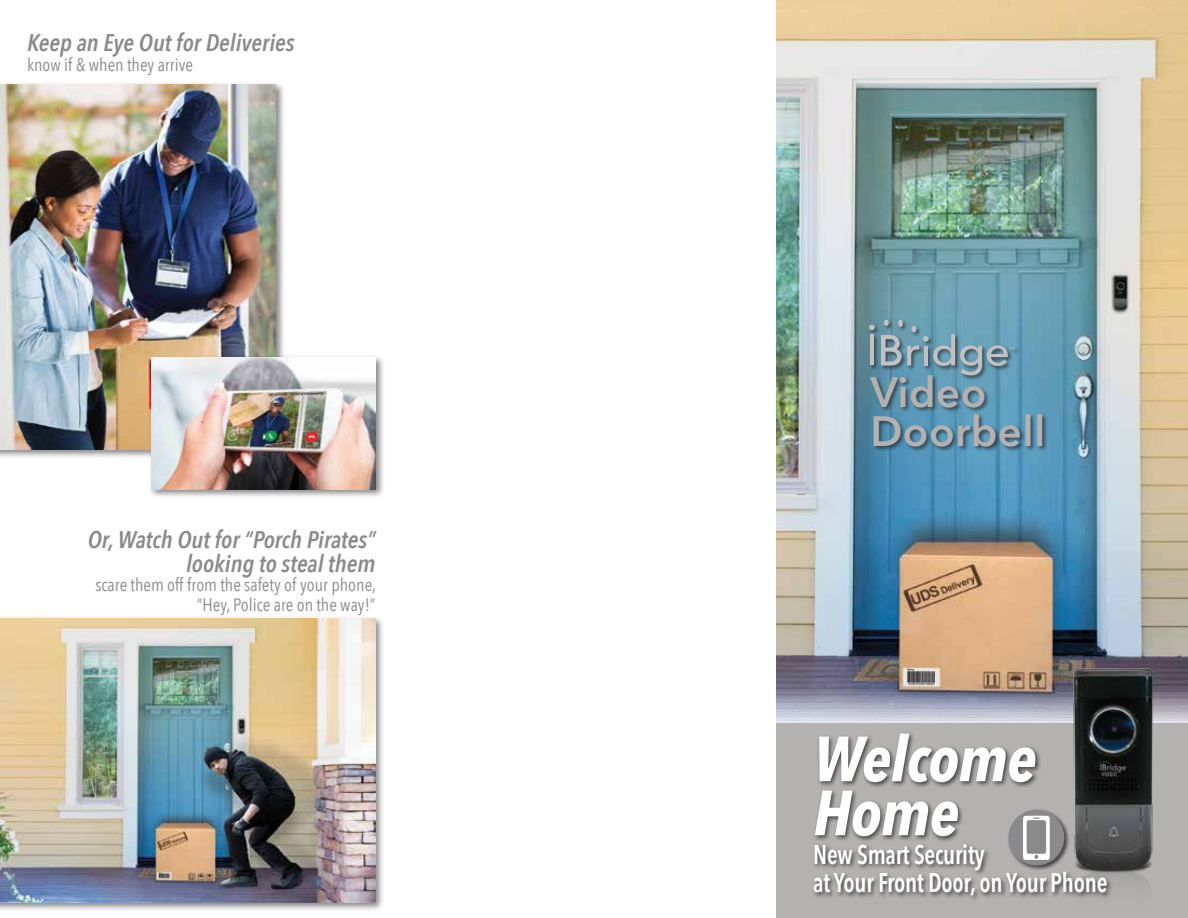
<style>
.page{position:relative;width:1188px;height:918px;background:#fff}
.page>*{position:absolute;margin:0;border:0;box-sizing:border-box;transform-origin:0 0}
.t1{font:italic 700 63px/54px "Avenir Next Condensed";letter-spacing:-.01em;color:#fff}
.t2{font:600 42px/39px "Avenir Next LT Pro";letter-spacing:.01em;color:#b3b2b1}
.t3{font:600 27px/28.5px "Avenir Next Condensed";letter-spacing:-.01em;color:#fff;scale:.89 1}
.t4{font:italic 600 24px/24px "Avenir Next Condensed";color:#8a8a8d;text-align:right}
.t5{font:18px/19.5px "Avenir Next Condensed";color:#8a8a8d;text-align:right}
</style>
<div class="page">
<img style="left:776px;top:0;width:412px;height:724px">
<div style="left:776px;top:724px;width:412px;height:194px;background:#b3b2b1"></div>
<div style="left:0;top:616px;width:385px;height:296px;background:#231f20;opacity:.55"></div>
<img style="left:0;top:619px;width:376px;height:283px">
<div style="left:0;top:82px;width:285px;height:377px;background:#231f20;opacity:.55"></div>
<img style="left:0;top:85px;width:276px;height:365px">
<div style="left:148px;top:354px;width:237px;height:145px;background:#231f20;opacity:.55"></div>
<img style="left:151px;top:357px;width:225px;height:133px">
<img style="left:1067px;top:661px;width:90px;height:223px">
<div style="left:868px;top:319px;width:153px;height:62px;background:#231f20;opacity:.65"></div>
<svg style="left:869px;top:320px;width:146px;height:55px;background:#739bab"></svg>
<div style="left:869px;top:375px;width:179px;height:77px;background:#231f20;opacity:.65"></div>
<div style="left:812px;top:731px;width:301px;height:171px;background:#231f20;opacity:.75"></div>
<div style="left:1007px;top:809px;width:63px;height:62px;background:#231f20;opacity:.75"></div>
<div style="left:1009px;top:810px;width:55px;height:55px;background:#8a8a8d;border-radius:50%"></div>
<svg style="left:1023px;top:816px;width:27px;height:44px"></svg>
<h3 class="t4" style="left:27px;top:31px;width:269px">Keep an Eye Out for Deliveries</h3>
<p class="t5" style="left:27px;top:54px;width:168px">know if &amp; when they arrive</p>
<h3 class="t4" style="left:88px;top:527px;width:289px">Or, Watch Out for “Porch Pirates” looking to steal them</h3>
<p class="t5" style="left:95px;top:574px;width:282px">scare them off from the safety of your phone, “Hey, Police are on the way!”</p>
<h2 class="t2" style="left:870px;top:373px;width:176px">Video<br>Doorbell</h2>
<h1 class="t1" style="left:813px;top:732px;width:225px">Welcome<br>Home</h1>
<h3 class="t3" style="left:813px;top:839px;width:332px">New Smart Security<br>at Your Front Door, on Your Phone</h3>
</div>
